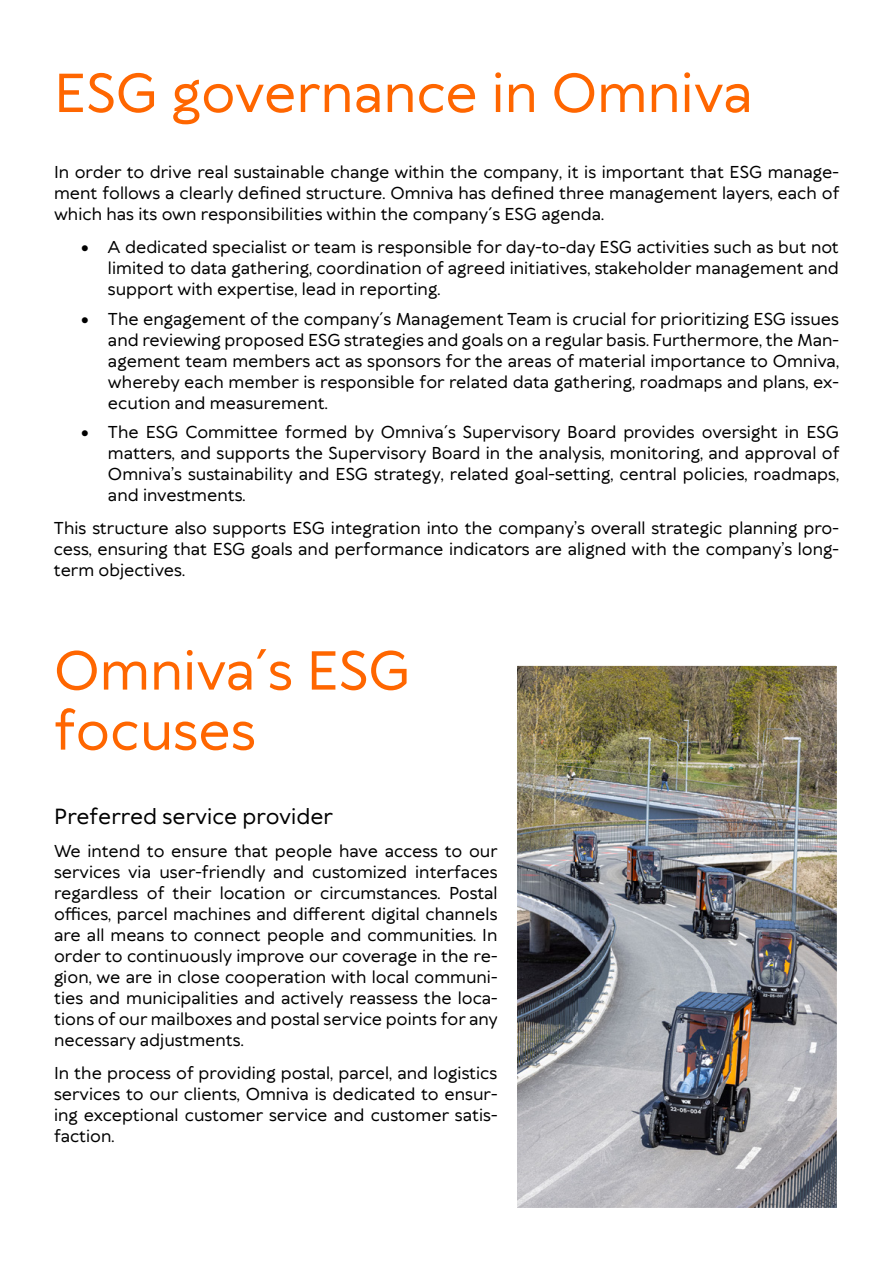
<style>
.page{position:relative;width:893px;height:1263px;background:#fff}
.page>*{position:absolute;margin:0;border:0;box-sizing:border-box;transform-origin:0 0}
.t1{font:500 52.5px/60px "TT Wellingtons";color:#f60}
.t2{font:500 21px "TT Wellingtons";color:#000}
.t3{font:500 16.5px/21px "TT Wellingtons";color:#000;text-align:justify}
</style>
<div class="page">
<img style="left:518px;top:667px;width:317px;height:539px">
<h1 class="t1" style="left:54px;top:63px;width:700px">ESG governance in Omniva</h1>
<p class="t3" style="left:54px;top:161px;width:787px">In order to drive real sustainable change within the company, it is important that ESG manage&shy;ment follows a clearly defined structure. Omniva has defined three management layers, each of which has its own responsibilities within the company´s ESG agenda.</p>
<p class="t3" style="left:108px;top:236px;width:732px;text-indent:-27px">• A dedicated specialist or team is responsible for day-to-day ESG activities such as but not limited to data gathering, coordination of agreed initiatives, stakeholder management and support with expertise, lead in reporting.</p>
<p class="t3" style="left:108px;top:308px;width:732px;text-indent:-27px">• The engagement of the company´s Management Team is crucial for prioritizing ESG issues and reviewing proposed ESG strategies and goals on a regular basis. Furthermore, the Man&shy;agement team members act as sponsors for the areas of material importance to Omniva, whereby each member is responsible for related data gathering, roadmaps and plans, ex&shy;ecution and measurement.</p>
<p class="t3" style="left:108px;top:421px;width:733px;text-indent:-27px">• The ESG Committee formed by Omniva´s Supervisory Board provides oversight in ESG matters, and supports the Supervisory Board in the analysis, monitoring, and approval of Omniva’s sustainability and ESG strategy, related goal-setting, central policies, roadmaps, and investments.</p>
<p class="t3" style="left:54px;top:517px;width:786px">This structure also supports ESG integration into the company’s overall strategic planning pro&shy;cess, ensuring that ESG goals and performance indicators are aligned with the company’s long&shy;term objectives.</p>
<h1 class="t1" style="left:54px;top:640px;width:358px">Omniva´s ESG focuses</h1>
<p class="t2" style="left:54px;top:803px;width:281px">Preferred service provider</p>
<p class="t3" style="left:54px;top:840px;width:445px">We intend to ensure that people have access to our services via user-friendly and customized interfaces regardless of their location or circumstances. Postal offices, parcel machines and different digital channels are all means to connect people and communities. In order to continuously improve our coverage in the re&shy;gion, we are in close cooperation with local communi&shy;ties and municipalities and actively reassess the loca&shy;tions of our mailboxes and postal service points for any necessary adjustments.</p>
<p class="t3" style="left:54px;top:1062px;width:445px">In the process of providing postal, parcel, and logistics services to our clients, Omniva is dedicated to ensur&shy;ing exceptional customer service and customer satis&shy;faction.</p>
</div>
